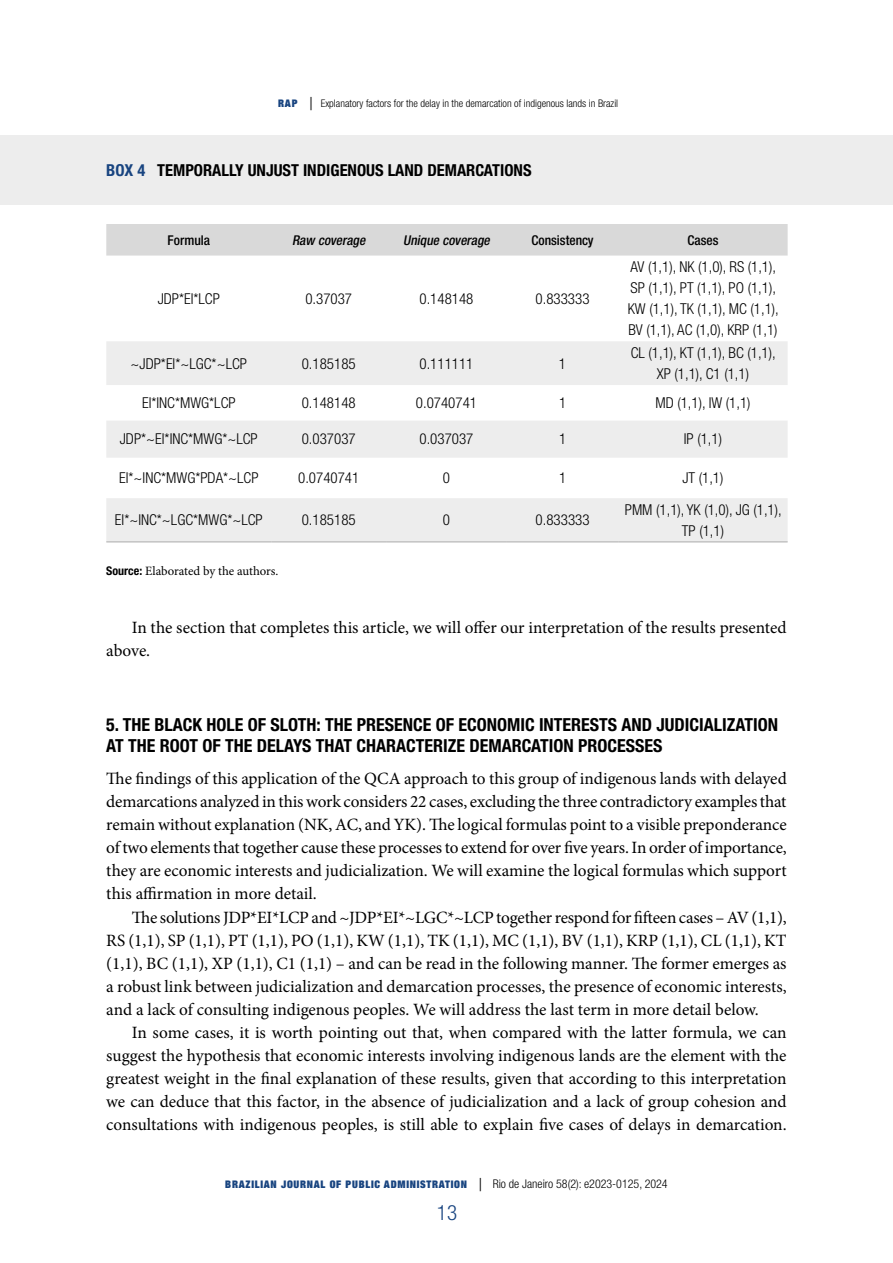
<style>
.page{position:relative;width:893px;height:1263px;background:#fff}
.page>*{position:absolute;margin:0;border:0;box-sizing:border-box;transform-origin:0 0}
.t1{font:300 condensed 21px "Helvetica Neue LT Std";color:#184480}
.t2{font:700 condensed 18px/21.6px "Helvetica Neue LT Std";color:#000}
.t3{font:17.25px/23.1px "Minion Pro";color:#000;text-align:justify}
.t4{font:700 condensed 16.5px "Helvetica Neue LT Std";color:#000}
.t5{font:300 condensed 15px/21px "Helvetica Neue LT Std";color:#000;text-align:center}
.t6{font:italic 500 condensed 13.5px "Helvetica Neue LT Std";color:#000}
.t7{font:500 condensed 13.5px "Helvetica Neue LT Std";color:#000}
.t8{font:12.75px "Minion Pro";letter-spacing:-.005em;color:#000}
.t9{font:300 condensed 10.5px "Helvetica Neue LT Std";color:#000}
.t10{font:900 expanded 10.5px "Helvetica Neue";letter-spacing:.07em;color:#184480}
.s1{font-family:"Helvetica Neue";font-weight:900;font-stretch:expanded;color:#184480}
.s2{font-size:18px}
.s3{color:#184480}
.s4{font-family:"Helvetica Neue LT Std";font-weight:700;font-stretch:condensed;font-size:12px}
.s5{font-family:"Helvetica Neue LT Std";font-weight:300;font-stretch:condensed;font-size:18px;color:#000}
.s6{font-family:"Helvetica Neue LT Std";font-weight:300;font-stretch:condensed;font-size:12px;color:#000}
</style>
<div class="page">
<div style="left:0;top:135px;width:893px;height:69px;background:#ededed"></div>
<div style="left:106px;top:224px;width:682px;height:32px;background:#d9d9d9"></div>
<svg style="left:106px;top:341px;width:682px;height:200px;fill:#ededed"></svg>
<hr style="left:106px;top:541px;width:165px;height:1px;background:#b3b2b2">
<hr style="left:271px;top:541px;width:115px;height:1px;background:#b3b2b2">
<hr style="left:386px;top:541px;width:121px;height:1px;background:#b3b2b2">
<hr style="left:507px;top:541px;width:111px;height:1px;background:#b3b2b2">
<hr style="left:618px;top:541px;width:170px;height:1px;background:#b3b2b2">
<p class="t9" style="left:278px;top:98px;width:342px"><span class="s1">RAP</span> <span class="s2">|</span> Explanatory factors for the delay in the demarcation of indigenous lands in Brazil</p>
<p class="t4" style="left:106px;top:160px;width:427px"><span class="s3">BOX 4</span> TEMPORALLY UNJUST INDIGENOUS LAND DEMARCATIONS</p>
<p class="t7" style="left:168px;top:232px;width:44px">Formula</p>
<p class="t6" style="left:292px;top:232px;width:78px">Raw coverage</p>
<p class="t6" style="left:403px;top:232px;width:91px">Unique coverage</p>
<p class="t7" style="left:531px;top:232px;width:64px">Consistency</p>
<p class="t7" style="left:687px;top:232px;width:33px">Cases</p>
<p class="t5" style="left:158px;top:288px;width:64px">JDP*EI*LCP</p>
<p class="t5" style="left:305px;top:288px;width:48px">0.37037</p>
<p class="t5" style="left:419px;top:288px;width:56px">0.148148</p>
<p class="t5" style="left:536px;top:288px;width:56px">0.833333</p>
<p class="t5" style="left:628px;top:256px;width:153px;text-align:left">AV (1,1), NK (1,0), RS (1,1),<br>SP (1,1), PT (1,1), PO (1,1),<br>KW (1,1), TK (1,1), MC (1,1),<br>BV (1,1), AC (1,0), KRP (1,1)</p>
<p class="t5" style="left:131px;top:353px;width:118px">~JDP*EI*~LGC*~LCP</p>
<p class="t5" style="left:302px;top:353px;width:55px">0.185185</p>
<p class="t5" style="left:419px;top:353px;width:56px">0.111111</p>
<p class="t5" style="left:559px;top:353px;width:9px">1</p>
<p class="t5" style="left:631px;top:342px;width:146px">CL (1,1), KT (1,1), BC (1,1),<br>XP (1,1), C1 (1,1)</p>
<p class="t5" style="left:142px;top:392px;width:95px">EI*INC*MWG*LCP</p>
<p class="t5" style="left:302px;top:392px;width:55px">0.148148</p>
<p class="t5" style="left:416px;top:392px;width:63px">0.0740741</p>
<p class="t5" style="left:559px;top:392px;width:9px">1</p>
<p class="t5" style="left:655px;top:392px;width:97px">MD (1,1), IW (1,1)</p>
<p class="t5" style="left:120px;top:429px;width:139px">JDP*~EI*INC*MWG*~LCP</p>
<p class="t5" style="left:302px;top:429px;width:55px">0.037037</p>
<p class="t5" style="left:419px;top:429px;width:55px">0.037037</p>
<p class="t5" style="left:559px;top:429px;width:9px">1</p>
<p class="t5" style="left:684px;top:429px;width:40px">IP (1,1)</p>
<p class="t5" style="left:119px;top:467px;width:141px">EI*~INC*MWG*PDA*~LCP</p>
<p class="t5" style="left:298px;top:467px;width:63px">0.0740741</p>
<p class="t5" style="left:443px;top:467px;width:9px">0</p>
<p class="t5" style="left:559px;top:467px;width:9px">1</p>
<p class="t5" style="left:682px;top:467px;width:43px">JT (1,1)</p>
<p class="t5" style="left:115px;top:509px;width:149px">EI*~INC*~LGC*MWG*~LCP</p>
<p class="t5" style="left:302px;top:509px;width:55px">0.185185</p>
<p class="t5" style="left:443px;top:509px;width:9px">0</p>
<p class="t5" style="left:536px;top:509px;width:55px">0.833333</p>
<p class="t5" style="left:625px;top:499px;width:158px">PMM (1,1), YK (1,0), JG (1,1),<br>TP (1,1)</p>
<p class="t8" style="left:106px;top:562px;width:174px"><span class="s4">Source:</span> Elaborated by the authors.</p>
<p class="t3" style="left:106px;top:616px;width:682px;text-indent:26px">In the section that completes this article, we will offer our interpretation of the results presented above.</p>
<p class="t2" style="left:106px;top:713px;width:673px">5. THE BLACK HOLE OF SLOTH: THE PRESENCE OF ECONOMIC INTERESTS AND JUDICIALIZATION<br>AT THE ROOT OF THE DELAYS THAT CHARACTERIZE DEMARCATION PROCESSES</p>
<p class="t3" style="left:106px;top:767px;width:682px">The findings of this application of the QCA approach to this group of indigenous lands with delayed demarcations analyzed in this work considers 22 cases, excluding the three contradictory examples that remain without explanation (NK, AC, and YK). The logical formulas point to a visible preponderance of two elements that together cause these processes to extend for over five years. In order of importance, they are economic interests and judicialization. We will examine the logical formulas which support this affirmation in more detail.</p>
<p class="t3" style="left:106px;top:905px;width:682px;text-indent:26px">The solutions JDP*EI*LCP and ~JDP*EI*~LGC*~LCP together respond for fifteen cases – AV (1,1), RS (1,1), SP (1,1), PT (1,1), PO (1,1), KW (1,1), TK (1,1), MC (1,1), BV (1,1), KRP (1,1), CL (1,1), KT (1,1), BC (1,1), XP (1,1), C1 (1,1) – and can be read in the following manner. The former emerges as a robust link between judicialization and demarcation processes, the presence of economic interests, and a lack of consulting indigenous peoples. We will address the last term in more detail below.</p>
<p class="t3" style="left:106px;top:1021px;width:682px;text-indent:26px">In some cases, it is worth pointing out that, when compared with the latter formula, we can suggest the hypothesis that economic interests involving indigenous lands are the element with the greatest weight in the final explanation of these results, given that according to this interpretation we can deduce that this factor, in the absence of judicialization and a lack of group cohesion and consultations with indigenous peoples, is still able to explain five cases of delays in demarcation.</p>
<p class="t10" style="left:225px;top:1177px;width:444px">BRAZILIAN JOURNAL OF PUBLIC ADMINISTRATION <span class="s5">|</span> <span class="s6">Rio de Janeiro 58(2): e2023-0125, 2024</span></p>
<p class="t1" style="left:437px;top:1200px;width:22px">13</p>
</div>
